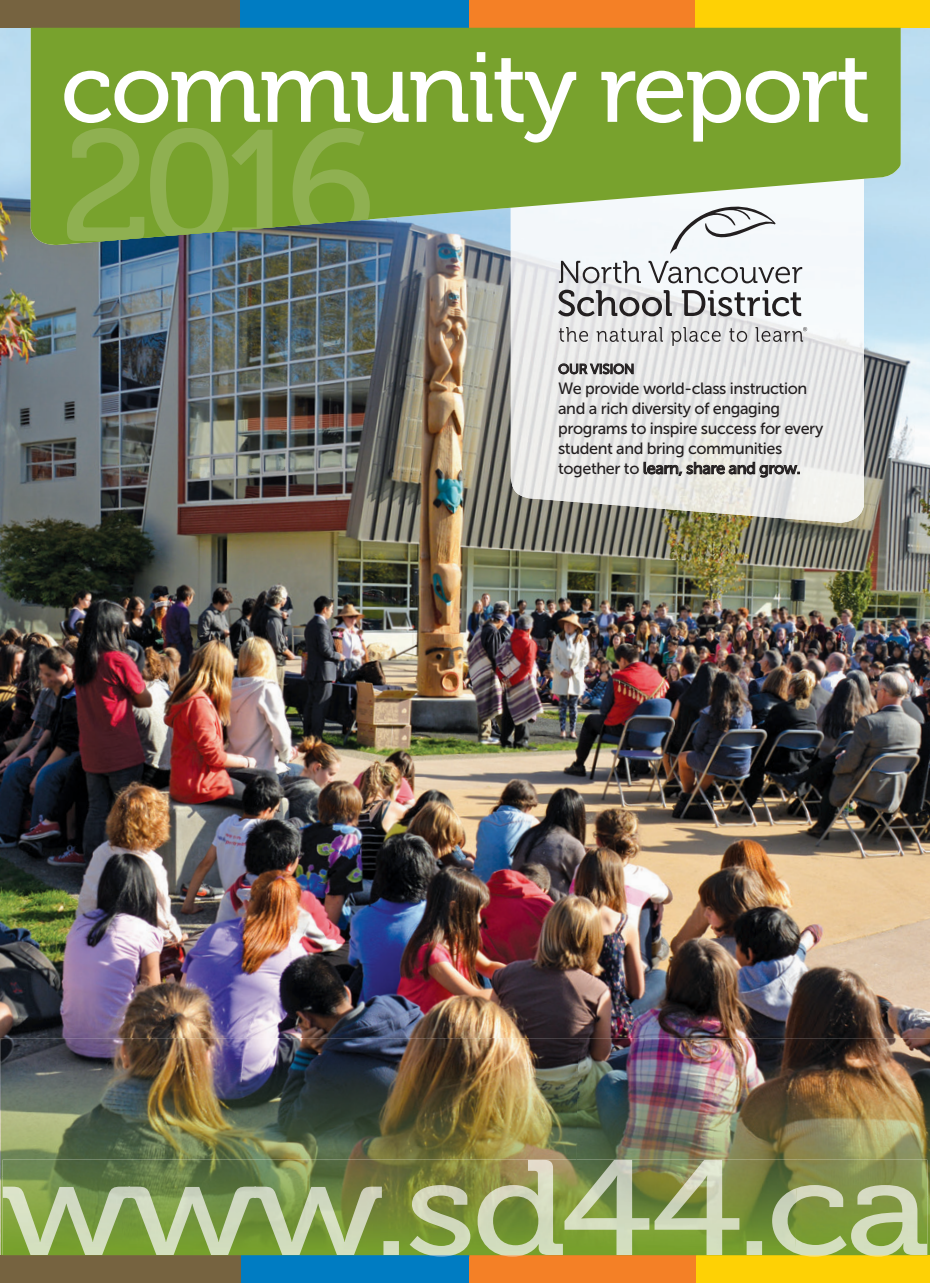
<style>
.page{position:relative;width:930px;height:1283px;background:#fff}
.page>*{position:absolute;margin:0;border:0;box-sizing:border-box;transform-origin:0 0}
.t1{font:157.5px "Museo 500";color:#8fb051}
.t2{font:98.75px "Museo 500";letter-spacing:-.025em;color:#fff}
.t3{font:16.25px/20px "Museo Sans 500";letter-spacing:-.025em;color:#231f20}
.t4{font:13.75px "Museo Sans 500";letter-spacing:-.025em;color:#231f20}
</style>
<div class="page">
<img style="left:0;top:28px;width:930px;height:1245px">
<img style="left:1px;top:1038px;width:575px;height:138px">
<img style="left:576px;top:1038px;width:354px;height:158px">
<img style="left:1px;top:1176px;width:2px;height:79px">
<img style="left:927px;top:1196px;width:3px;height:59px">
<img style="left:742px;top:246px;width:122px;height:276px">
<img style="left:511px;top:246px;width:239px;height:269px">
<div style="left:1px;top:1255px;width:240px;height:27px;background:#766340"></div>
<div style="left:241px;top:1255px;width:229px;height:27px;background:#007cc2"></div>
<div style="left:470px;top:1255px;width:226px;height:27px;background:#f48026"></div>
<div style="left:696px;top:1255px;width:234px;height:27px;background:#fed105"></div>
<div style="left:0;top:0;width:240px;height:28px;background:#766340"></div>
<div style="left:240px;top:0;width:229px;height:28px;background:#007cc2"></div>
<div style="left:469px;top:0;width:227px;height:28px;background:#f48026"></div>
<div style="left:696px;top:0;width:234px;height:28px;background:#fed105"></div>
<img style="left:3px;top:1159px;width:791px;height:96px">
<img style="left:794px;top:1159px;width:133px;height:96px">
<svg style="left:3px;top:1255px;width:924px;height:1px"></svg>
<svg style="left:559px;top:261px;width:82px;height:22px"></svg>
<svg style="left:649px;top:261px;width:153px;height:22px"></svg>
<svg style="left:558px;top:290px;width:114px;height:26px;background:#a6a5a6"></svg>
<svg style="left:682px;top:290px;width:119px;height:26px"></svg>
<svg style="left:559px;top:327px;width:29px;height:15px"></svg>
<svg style="left:597px;top:327px;width:66px;height:15px"></svg>
<svg style="left:671px;top:327px;width:50px;height:19px"></svg>
<svg style="left:729px;top:328px;width:18px;height:14px"></svg>
<svg style="left:670px;top:246px;width:106px;height:7px"></svg>
<svg style="left:756px;top:327px;width:51px;height:15px"></svg>
<svg style="left:558px;top:363px;width:76px;height:11px"></svg>
<svg style="left:643px;top:461px;width:157px;height:17px;background:#adaca9"></svg>
<svg style="left:31px;top:28px;width:870px;height:218px;background:#87ac4d"></svg>
<svg style="left:67px;top:128px;width:303px;height:115px;background:#739b34"></svg>
<h2 class="t2" style="left:61px;top:34px;width:812px">community report</h2>
<h1 class="t1" style="left:61px;top:100px;width:317px">2016</h1>
<p class="t4" style="left:558px;top:361px;width:78px">OUR VISION</p>
<p class="t3" style="left:558px;top:378px;width:267px">We provide world-class instruction and a rich diversity of engaging programs to inspire success for every student and bring communities together to learn, share and grow.</p>
</div>
